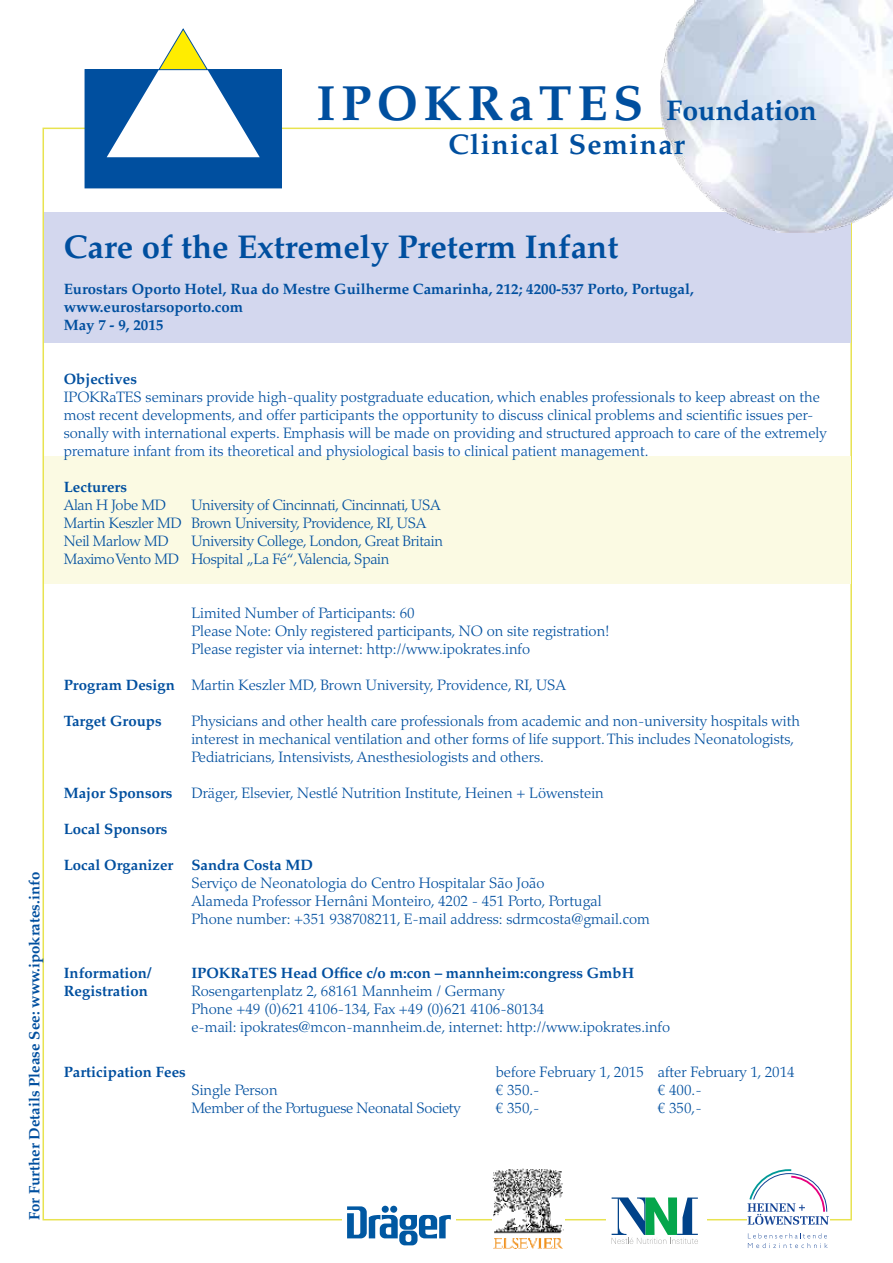
<style>
.page{position:relative;width:893px;height:1263px;background:#fff}
.page>*{position:absolute;margin:0;border:0;box-sizing:border-box;transform-origin:0 0}
.t1{font:700 33px "Palatino LT Std";color:#004f9f}
.t2{font:700 28.5px/34.2px "Palatino LT Std";letter-spacing:.04em;color:#004f9f;text-align:center}
.t3{font:300 15px/18px "Palatino LT Std";color:#004f9f}
.t4{font:700 15px/18px "Palatino LT Std";color:#004f9f}
.t5{font:300 15px/18px "Palatino LT Std";letter-spacing:-.02em;color:#004f9f}
.s1{font-size:49.5px}
.s2{font-weight:700}
</style>
<div class="page">
<div style="left:44px;top:213px;width:806px;height:130px;background:#d3d7ee"></div>
<svg style="left:347px;top:1206px;width:104px;height:39px"></svg>
<img style="left:492px;top:1169px;width:72px;height:79px">
<svg style="left:748px;top:1233px;width:80px;height:15px"></svg>
<svg style="left:747px;top:1169px;width:82px;height:56px"></svg>
<div style="left:85px;top:70px;width:196px;height:118px;background:#004f9f"></div>
<div style="left:85px;top:70px;width:197px;height:118px;border:1px solid #004f9f"></div>
<svg style="left:107px;top:29px;width:153px;height:128px"></svg>
<svg style="left:612px;top:1197px;width:86px;height:47px"></svg>
<img style="left:661px;top:0;width:232px;height:232px">
<div style="left:44px;top:456px;width:806px;height:128px;background:#fbfae3"></div>
<h2 class="t2" style="left:316px;top:93px;width:502px"><span class="s1">IPOKRaTES</span> Foundation<br>Clinical Seminar</h2>
<p class="t4" style="left:25px;top:1220px;width:350px;rotate:-90deg">For Further Details Please See: www.ipokrates.info</p>
<h1 class="t1" style="left:64px;top:227px;width:556px">Care of the Extremely Preterm Infant</h1>
<p class="t4" style="left:64px;top:280px;width:631px">Eurostars Oporto Hotel, Rua do Mestre Guilherme Camarinha, 212; 4200-537 Porto, Portugal, www.eurostarsoporto.com<br>May 7 - 9, 2015</p>
<p class="t4" style="left:64px;top:370px;width:75px">Objectives</p>
<p class="t3" style="left:64px;top:388px;width:764px">IPOKRaTES seminars provide high-quality postgraduate education, which enables professionals to keep abreast on the most recent developments, and offer participants the opportunity to discuss clinical problems and scientific issues per&shy;sonally with international experts. Emphasis will be made on providing and structured approach to care of the extremely premature infant from its theoretical and physiological basis to clinical patient management.</p>
<p class="t4" style="left:64px;top:478px;width:65px">Lecturers</p>
<p class="t5" style="left:64px;top:496px;width:104px">Alan H Jobe MD</p>
<p class="t5" style="left:64px;top:496px;width:378px;text-indent:128px">University of Cincinnati, Cincinnati, USA<br>Martin Keszler MD Brown University, Providence, RI, USA<br>Neil Marlow MD</p>
<p class="t5" style="left:64px;top:532px;width:381px;text-indent:128px">University College, London, Great Britain<br>Maximo Vento MD Hospital „La Fé“, Valencia, Spain</p>
<p class="t3" style="left:191px;top:604px;width:420px">Limited Number of Participants: 60<br>Please Note: Only registered participants, NO on site registration!<br>Please register via internet: http://www.ipokrates.info</p>
<p class="t3" style="left:64px;top:676px;width:504px"><span class="s2">Program Design</span> Martin Keszler MD, Brown University, Providence, RI, USA</p>
<p class="t4" style="left:64px;top:712px;width:99px">Target Groups</p>
<p class="t3" style="left:191px;top:712px;width:610px">Physicians and other health care professionals from academic and non-university hospitals with interest in mechanical ventilation and other forms of life support. This includes Neonatologists,<br>Pediatricians, Intensivists, Anesthesiologists and others.</p>
<p class="t4" style="left:64px;top:784px;width:110px">Major Sponsors</p>
<p class="t3" style="left:191px;top:784px;width:414px">Dräger, Elsevier, Nestlé Nutrition Institute, Heinen + Löwenstein</p>
<p class="t4" style="left:64px;top:820px;width:105px">Local Sponsors</p>
<p class="t4" style="left:64px;top:856px;width:251px">Local Organizer Sandra Costa MD</p>
<p class="t3" style="left:191px;top:874px;width:460px">Serviço de Neonatologia do Centro Hospitalar São João<br>Alameda Professor Hernâni Monteiro, 4202 - 451 Porto, Portugal<br>Phone number: +351 938708211, E-mail address: sdrmcosta@gmail.com</p>
<p class="t4" style="left:64px;top:964px;width:89px">Information/</p>
<p class="t4" style="left:191px;top:964px;width:444px">IPOKRaTES Head Office c/o m:con – mannheim:congress GmbH</p>
<p class="t4" style="left:64px;top:982px;width:86px">Registration</p>
<p class="t3" style="left:191px;top:982px;width:480px">Rosengartenplatz 2, 68161 Mannheim / Germany<br>Phone +49 (0)621 4106-134, Fax +49 (0)621 4106-80134<br>e-mail: ipokrates@mcon-mannheim.de, internet: http://www.ipokrates.info</p>
<p class="t4" style="left:64px;top:1063px;width:124px">Participation Fees</p>
<p class="t3" style="left:496px;top:1063px;width:300px">before February 1, 2015 after February 1, 2014</p>
<p class="t3" style="left:191px;top:1081px;width:88px">Single Person</p>
<p class="t3" style="left:496px;top:1081px;width:45px">€ 350.-</p>
<p class="t3" style="left:658px;top:1081px;width:45px">€ 400.-</p>
<p class="t5" style="left:191px;top:1099px;width:271px">Member of the Portuguese Neonatal Society</p>
<p class="t3" style="left:496px;top:1099px;width:45px">€ 350,-</p>
<p class="t3" style="left:658px;top:1099px;width:45px">€ 350,-</p>
</div>
